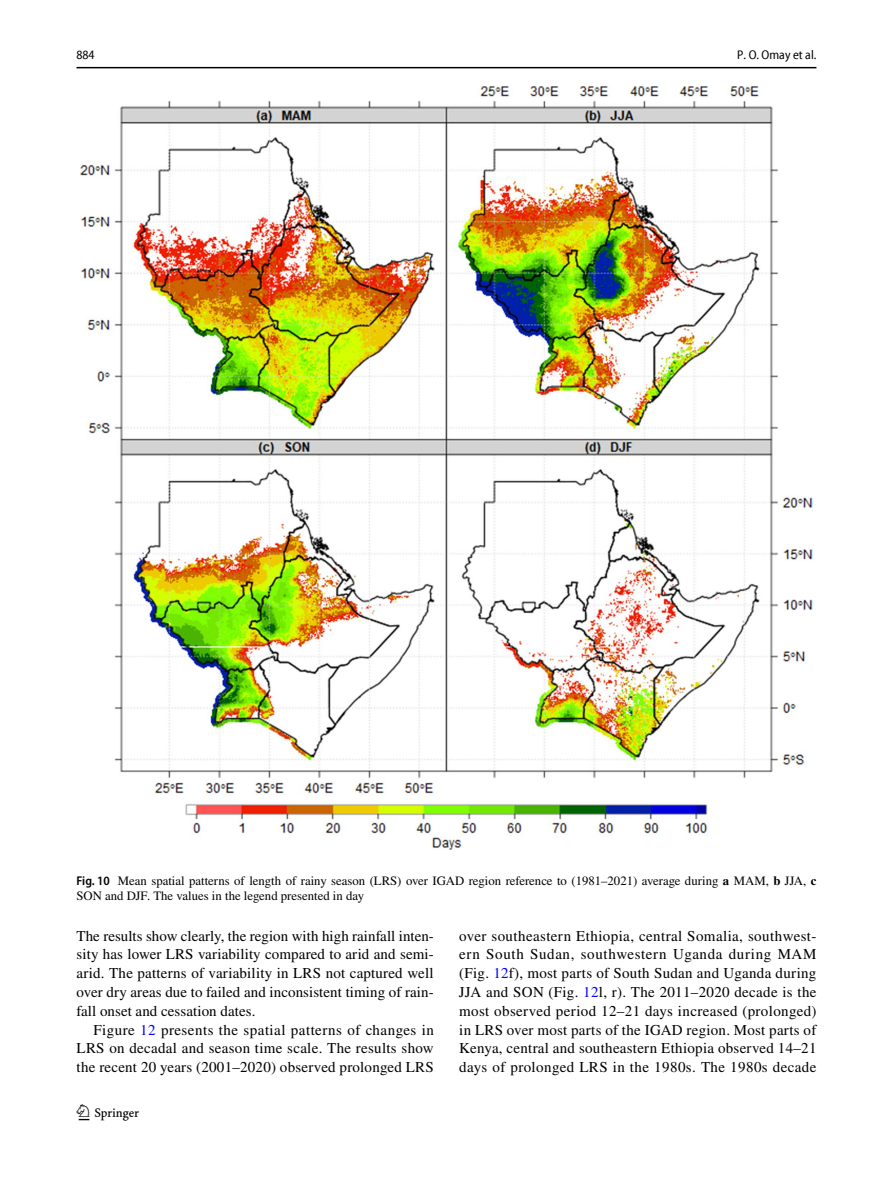
<style>
.page{position:relative;width:893px;height:1187px;background:#fff}
.page>*{position:absolute;margin:0;border:0;box-sizing:border-box;transform-origin:0 0}
.t1{font:22.5px "Springnew Regular 2";color:#000}
.t2{font:15px/18.8px "STIX";letter-spacing:.015em;color:#000;text-align:justify}
.t3{font:12.75px/15px "STIX";color:#000}
.t4{font:semi-condensed 12.75px "Myriad Pro Unic";color:#000}
.t5{font:12.75px "Myriad Pro Unic Semi Condensed 2";color:#000}
.s1{font-family:"Myriad Pro";font-weight:600;font-stretch:semi-condensed}
.s2{font-weight:700}
.s3{color:#00f}
</style>
<div class="page">
<hr style="left:77px;top:67px;width:739px;height:1px;background:#000">
<img style="left:81px;top:87px;width:731px;height:762px">
<p class="t5" style="left:77px;top:50px;width:20px">884</p>
<p class="t4" style="left:737px;top:50px;width:81px">P. O. Omay et al.</p>
<p class="t3" style="left:77px;top:874px;width:741px"><span class="s1">Fig. 10</span> Mean spatial patterns of length of rainy season (LRS) over IGAD region reference to (1981–2021) average during <span class="s2">a</span> MAM, <span class="s2">b</span> JJA, <span class="s2">c<br></span>SON and DJF. The values in the legend presented in day</p>
<p class="t2" style="left:77px;top:927px;width:359px">The results show clearly, the region with high rainfall inten&shy;sity has lower LRS variability compared to arid and semi&shy;arid. The patterns of variability in LRS not captured well over dry areas due to failed and inconsistent timing of rain&shy;fall onset and cessation dates.</p>
<p class="t2" style="left:77px;top:1021px;width:359px;text-indent:17px">Figure <span class="s3">12</span> presents the spatial patterns of changes in LRS on decadal and season time scale. The results show the recent 20 years (2001–2020) observed prolonged LRS</p>
<h1 class="t1" style="left:79px;top:1104px;width:62px">1 3</h1>
<p class="t2" style="left:459px;top:927px;width:359px">over southeastern Ethiopia, central Somalia, southwest&shy;ern South Sudan, southwestern Uganda during MAM (Fig. <span class="s3">12</span>f), most parts of South Sudan and Uganda during JJA and SON (Fig. <span class="s3">12</span>l, r). The 2011–2020 decade is the most observed period 12–21 days increased (prolonged) in LRS over most parts of the IGAD region. Most parts of Kenya, central and southeastern Ethiopia observed 14–21 days of prolonged LRS in the 1980s. The 1980s decade</p>
</div>
